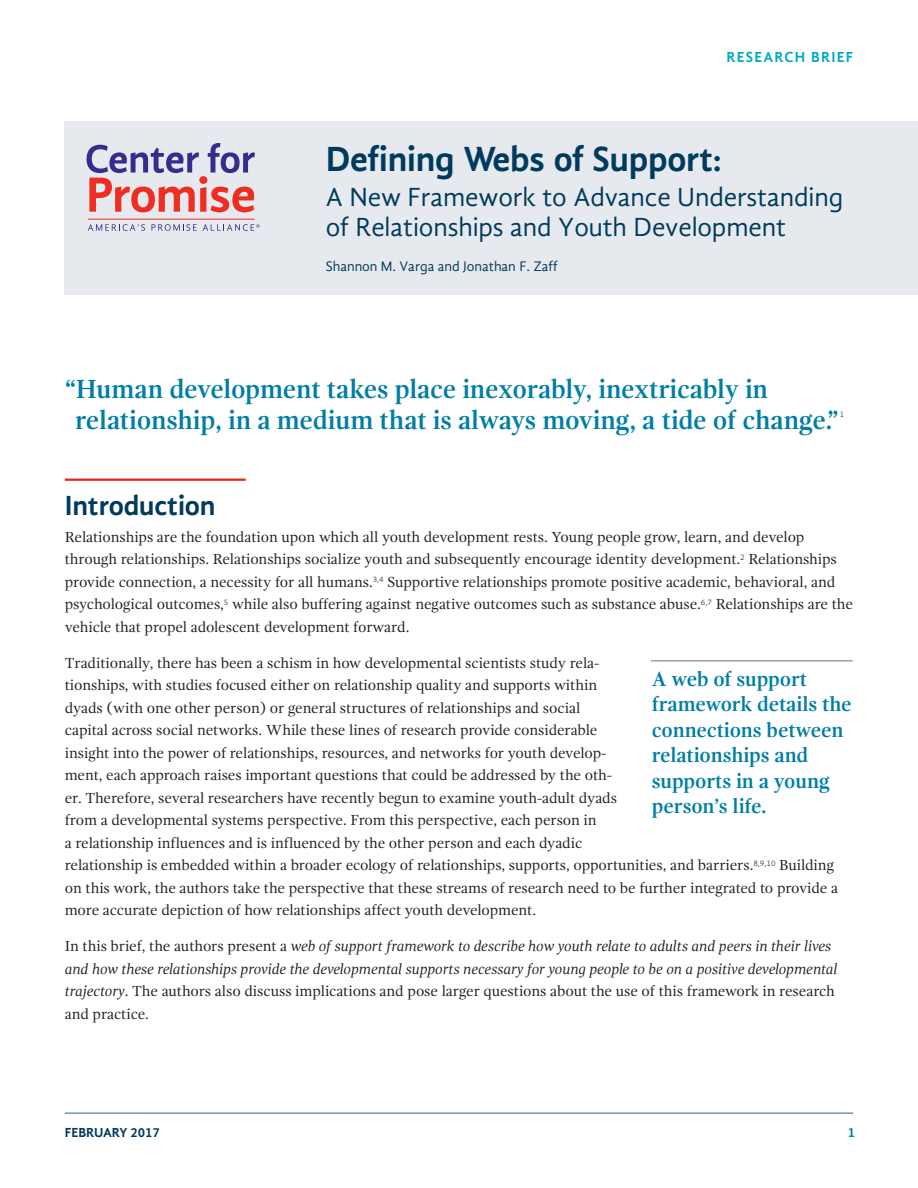
<style>
.page{position:relative;width:918px;height:1188px;background:#fff}
.page>*{position:absolute;margin:0;border:0;box-sizing:border-box;transform-origin:0 0}
.t1{font:700 36px "Gandhi Sans";letter-spacing:-.005em;color:#003a5d}
.t2{font:700 28.5px "Gandhi Sans";letter-spacing:-.005em;color:#003a5d}
.t3{font:700 27px/31.5px "Gandhi Serif";letter-spacing:-.01em;color:#007ea5;scale:.95 1}
.t4{font:27px/30px "Gandhi Sans";letter-spacing:-.005em;color:#003a5d}
.t5{font:700 21px/25.5px "Gandhi Serif";letter-spacing:-.005em;color:#007ea5;scale:.95 1}
.t6{font:15px/22.5px "Gandhi Serif";letter-spacing:-.005em;color:#231f20}
.t7{font:italic 15px/22.5px "Gandhi Serif";letter-spacing:-.005em;color:#231f20}
.t8{font:700 15px "Gandhi Sans";letter-spacing:.08em;color:#00aac4}
.t9{font:14.25px "Gandhi Sans";letter-spacing:-.005em;color:#003a5d}
.t10{font:700 13.5px "Gandhi Sans";letter-spacing:-.005em;color:#003a5d}
.t11{font:700 13.5px "Gandhi Sans";color:#007ea5}
.t12{font:8.25px "Gandhi Sans";color:#4b4c4d}
.s1{font-style:normal}
</style>
<div class="page">
<hr style="left:65px;top:1112px;width:788px;height:2px;background:#7896ab">
<hr style="left:65px;top:479px;width:181px;height:2px;background:#e72419">
<div style="left:65px;top:122px;width:853px;height:173px;background:#e6e9ee"></div>
<svg style="left:87px;top:143px;width:168px;height:69px"></svg>
<hr style="left:88px;top:219px;width:167px;height:1px;background:#ee2e22">
<svg style="left:88px;top:224px;width:57px;height:7px"></svg>
<svg style="left:152px;top:224px;width:45px;height:7px"></svg>
<svg style="left:203px;top:224px;width:57px;height:7px"></svg>
<hr style="left:651px;top:660px;width:202px;height:1px;background:#808285">
<p class="t8" style="left:726px;top:48px;width:128px">RESEARCH BRIEF</p>
<h1 class="t1" style="left:326px;top:138px;width:398px">Defining Webs of Support:</h1>
<h3 class="t4" style="left:326px;top:182px;width:519px">A New Framework to Advance Understanding of Relationships and Youth Development</h3>
<p class="t9" style="left:326px;top:258px;width:233px">Shannon M. Varga and Jonathan F. Zaff</p>
<h3 class="t3" style="left:75px;top:373px;width:805px;text-indent:-10px">“Human development takes place inexorably, inextricably in relationship, in a medium that is always moving, a tide of change.”</h3>
<p class="t12" style="left:840px;top:410px;width:6px">1</p>
<h2 class="t2" style="left:65px;top:489px;width:152px">Introduction</h2>
<p class="t6" style="left:65px;top:525px;width:790px">Relationships are the foundation upon which all youth development rests. Young people grow, learn, and develop through relationships. Relationships socialize youth and subsequently encourage identity development.<sup>2</sup> Relationships provide connection, a necessity for all humans.<sup>3,4</sup> Supportive relationships promote positive academic, behavioral, and psychological outcomes,<sup>5</sup> while also buffering against negative outcomes such as substance abuse.<sup>6,7</sup> Relationships are the vehicle that propel adolescent development forward.</p>
<p class="t6" style="left:65px;top:651px;width:775px">Traditionally, there has been a schism in how developmental scientists study rela-<br>tionships, with studies focused either on relationship quality and supports within<br>dyads (with one other person) or general structures of relationships and social<br>capital across social networks. While these lines of research provide considerable<br>insight into the power of relationships, resources, and networks for youth develop-<br>ment, each approach raises important questions that could be addressed by the oth-<br>er. Therefore, several researchers have recently begun to examine youth-adult dyads<br>from a developmental systems perspective. From this perspective, each person in<br>a relationship influences and is influenced by the other person and each dyadic<br>relationship is embedded within a broader ecology of relationships, supports, opportunities, and barriers.<sup>8,9,10</sup> Building on this work, the authors take the perspective that these streams of research need to be further integrated to provide a more accurate depiction of how relationships affect youth development.</p>
<p class="t7" style="left:65px;top:935px;width:774px"><span class="s1">In this brief, the authors present a</span> web of support framework to describe how youth relate to adults and peers in their lives and how these relationships provide the developmental supports necessary for young people to be on a positive developmental trajectory<span class="s1">. The authors also discuss implications and pose larger questions about the use of this framework in research and practice.</span></p>
<h3 class="t5" style="left:652px;top:666px;width:212px">A web of support framework details the connections between relationships and supports in a young person’s life.</h3>
<p class="t10" style="left:65px;top:1125px;width:97px">FEBRUARY 2017</p>
<p class="t11" style="left:848px;top:1125px;width:9px">1</p>
</div>
